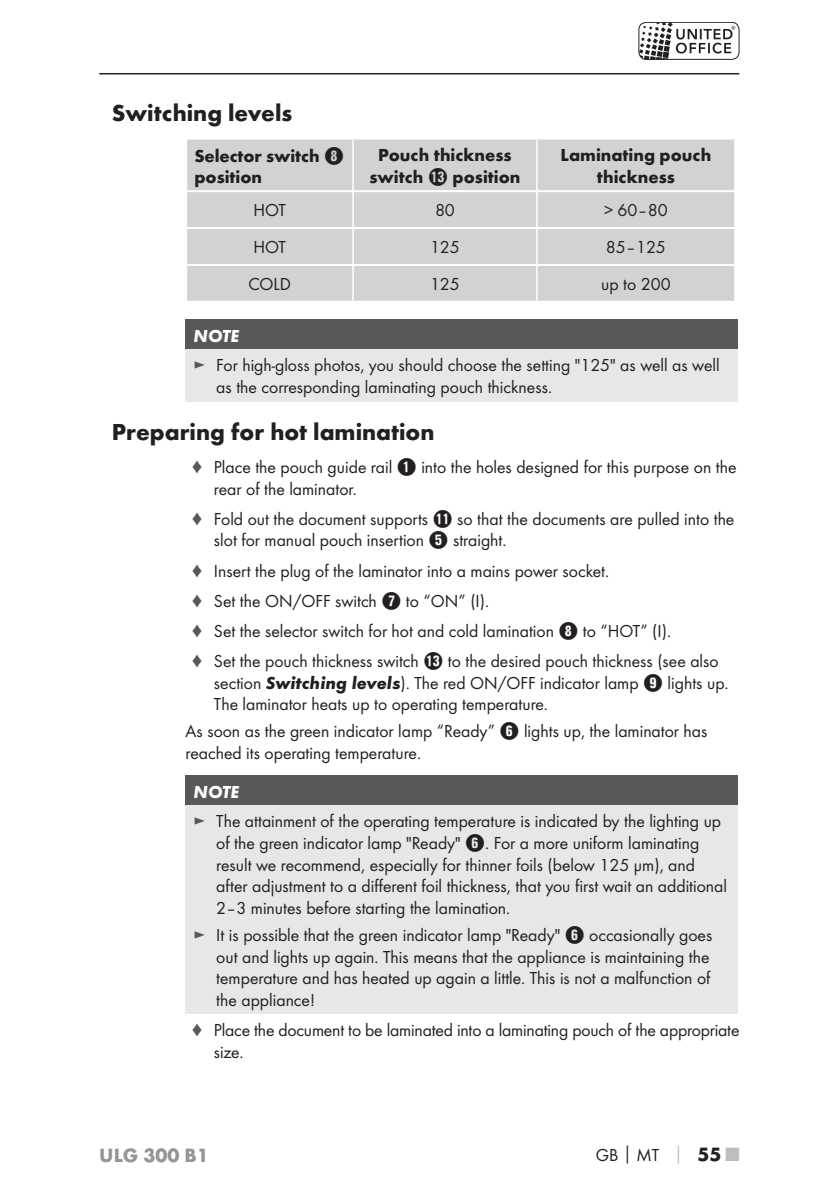
<style>
.page{position:relative;width:840px;height:1191px;background:#fff}
.page>*{position:absolute;margin:0;border:0;box-sizing:border-box;transform-origin:0 0}
.t1{font:700 24px "Futura";color:#231f20}
.t2{font:700 20px "Futura";color:#939598}
.t3{font:18px/21.6px "Futura Boo";color:#231f20}
.t4{font:700 18px/21.6px "Futura";color:#231f20;text-align:center}
.t5{font:italic 700 18px "Futura";color:#fff}
.s1{font-family:"Hako PI Nummern";font-weight:400;font-size:20px}
.s2{color:#57585a}
.s3{font-family:"Hako PI Nummern";font-size:20px}
.s4{font-family:"Futura";font-weight:700;font-style:italic}
.s5{font-family:"Futura";font-weight:700}
.s6{font-family:"Futura";font-weight:700;color:#bcbdc0}
.s7{font-family:"Futura";font-weight:700;font-size:20px}
.s8{font-family:"Futura";font-weight:700;font-size:20px;color:#bcbdc0}
</style>
<div class="page">
<svg style="left:640px;top:22px;width:94px;height:36px"></svg>
<div style="left:638px;top:22px;width:100px;height:38px;border:1px solid #231f20;border-radius:7px"></div>
<hr style="left:99px;top:73px;width:639px;height:1px;background:#231f20">
<div style="left:187px;top:140px;width:546px;height:161px;background:#d1d2d4"></div>
<hr style="left:187px;top:190px;width:349px;height:2px;background:#fff">
<hr style="left:536px;top:190px;width:197px;height:2px;background:#fff">
<hr style="left:187px;top:227px;width:349px;height:2px;background:#fff">
<hr style="left:536px;top:227px;width:197px;height:2px;background:#fff">
<hr style="left:187px;top:264px;width:349px;height:2px;background:#fff">
<hr style="left:536px;top:264px;width:197px;height:2px;background:#fff">
<hr style="left:352px;top:140px;width:1px;height:50px;background:#fff">
<hr style="left:536px;top:140px;width:1px;height:50px;background:#fff">
<hr style="left:352px;top:192px;width:1px;height:35px;background:#fff">
<hr style="left:536px;top:192px;width:1px;height:35px;background:#fff">
<hr style="left:352px;top:229px;width:1px;height:35px;background:#fff">
<hr style="left:536px;top:229px;width:1px;height:35px;background:#fff">
<hr style="left:352px;top:266px;width:1px;height:35px;background:#fff">
<hr style="left:536px;top:266px;width:1px;height:35px;background:#fff">
<div style="left:185px;top:319px;width:552px;height:30px;background:#57585a"></div>
<div style="left:185px;top:349px;width:552px;height:53px;background:#e6e7e9"></div>
<div style="left:185px;top:775px;width:552px;height:30px;background:#57585a"></div>
<div style="left:185px;top:805px;width:552px;height:208px;background:#e6e7e9"></div>
<h1 class="t1" style="left:112px;top:104px;width:182px">Switching levels</h1>
<p class="t4" style="left:194px;top:146px;width:151px;text-align:left">Selector switch <span class="s1">8 </span>position</p>
<p class="t4" style="left:369px;top:146px;width:152px">Pouch thickness switch <span class="s1">e</span> position</p>
<p class="t4" style="left:560px;top:146px;width:152px">Laminating pouch thickness</p>
<p class="t3" style="left:253px;top:200px;width:34px">HOT</p>
<p class="t3" style="left:435px;top:200px;width:21px">80</p>
<p class="t3" style="left:603px;top:200px;width:65px">&gt; 60–80</p>
<p class="t3" style="left:253px;top:237px;width:34px">HOT</p>
<p class="t3" style="left:430px;top:237px;width:31px">125</p>
<p class="t3" style="left:605px;top:237px;width:61px">85–125</p>
<p class="t3" style="left:248px;top:274px;width:44px">COLD</p>
<p class="t3" style="left:430px;top:274px;width:31px">125</p>
<p class="t3" style="left:601px;top:274px;width:71px">up to 200</p>
<p class="t5" style="left:193px;top:328px;width:47px">NOTE</p>
<p class="t3" style="left:216px;top:355px;width:504px;text-indent:-23px"><span class="s2">►</span> For high-gloss photos, you should choose the setting "125" as well as well as the corresponding laminating pouch thickness.</p>
<h1 class="t1" style="left:112px;top:423px;width:324px">Preparing for hot lamination</h1>
<p class="t3" style="left:214px;top:457px;width:524px;text-indent:-23px"><span class="s2">♦</span> Place the pouch guide rail <span class="s3">1</span> into the holes designed for this purpose on the rear of the laminator.</p>
<p class="t3" style="left:214px;top:509px;width:521px;text-indent:-23px"><span class="s2">♦</span> Fold out the document supports <span class="s3">q</span> so that the documents are pulled into the slot for manual pouch insertion <span class="s3">5</span> straight.</p>
<p class="t3" style="left:191px;top:556px;width:528px;line-height:30.2px"><span class="s2">♦</span> Insert the plug of the laminator into a mains power socket.<br><span class="s2">♦</span> Set the ON/OFF switch <span class="s3">7</span> to “ON” (I).<br><span class="s2">♦</span> Set the selector switch for hot and cold lamination <span class="s3">8</span> to “HOT” (I).<br><span class="s2">♦</span> Set the pouch thickness switch <span class="s3">e</span> to the desired pouch thickness (see also</p>
<p class="t3" style="left:214px;top:672px;width:516px">section <span class="s4">Switching levels</span>). The red ON/OFF indicator lamp <span class="s3">9</span> lights up.<br>The laminator heats up to operating temperature.</p>
<p class="t3" style="left:185px;top:721px;width:523px">As soon as the green indicator lamp “Ready” <span class="s3">6</span> lights up, the laminator has reached its operating temperature.</p>
<p class="t5" style="left:193px;top:784px;width:47px">NOTE</p>
<p class="t3" style="left:216px;top:811px;width:512px;text-indent:-23px"><span class="s2">►</span> The attainment of the operating temperature is indicated by the lighting up of the green indicator lamp "Ready" <span class="s3">6</span>. For a more uniform laminating result we recommend, especially for thinner foils (below 125 μm), and after adjustment to a different foil thickness, that you first wait an additional 2–3 minutes before starting the lamination.</p>
<p class="t3" style="left:216px;top:925px;width:497px;text-indent:-23px"><span class="s2">►</span> It is possible that the green indicator lamp "Ready" <span class="s3">6</span> occasionally goes out and lights up again. This means that the appliance is maintaining the temperature and has heated up again a little. This is not a malfunction of the appliance!</p>
<p class="t3" style="left:214px;top:1020px;width:526px;text-indent:-23px"><span class="s2">♦</span> Place the document to be laminated into a laminating pouch of the appropriate size.</p>
<p class="t2" style="left:99px;top:1147px;width:111px">ULG 300 B1</p>
<p class="t3" style="left:595px;top:1145px;width:145px">GB<span class="s5">│</span>MT <span class="s6">│</span> <span class="s7">55</span> <span class="s8">■</span></p>
</div>
